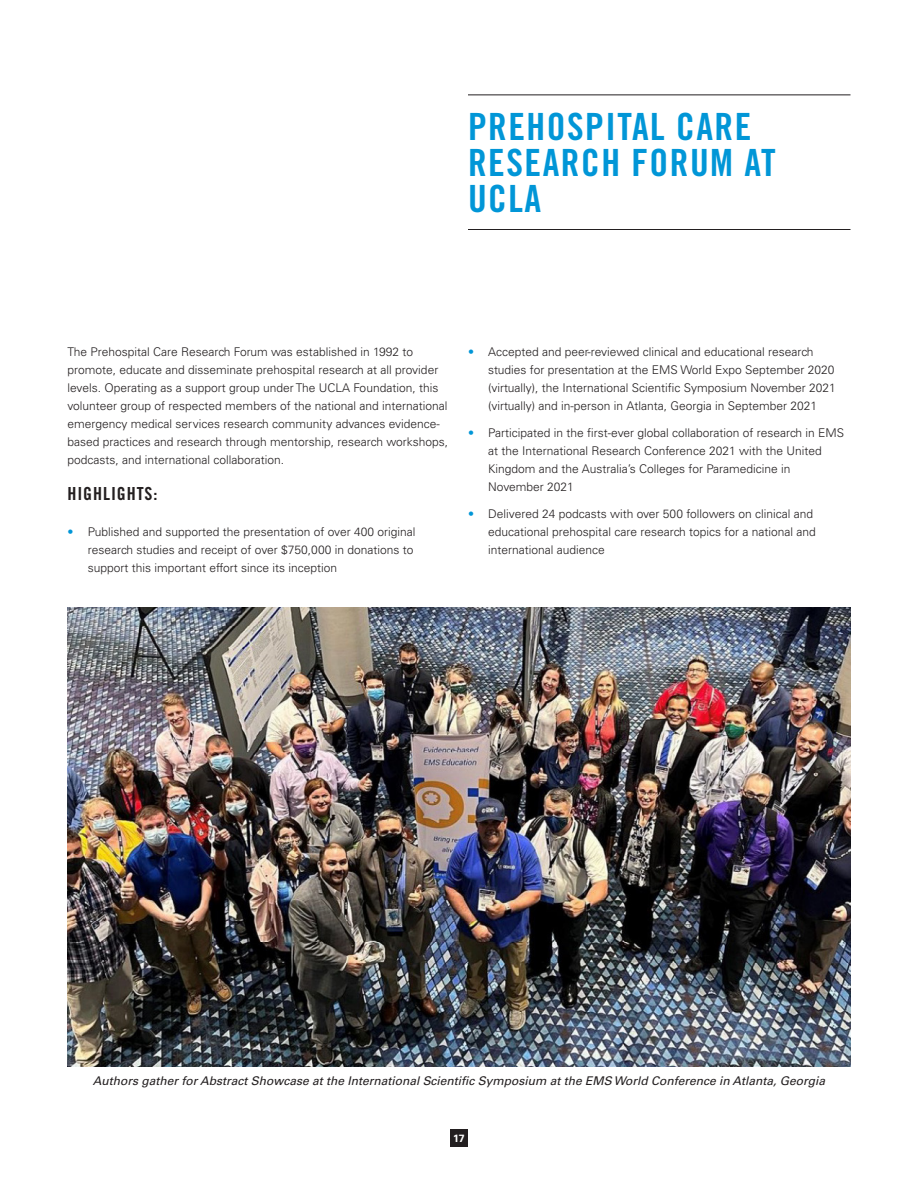
<style>
.page{position:relative;width:918px;height:1188px;background:#fff}
.page>*{position:absolute;margin:0;border:0;box-sizing:border-box;transform-origin:0 0}
.Chapter_Title_-_Alig{font:37.5px/36px "Trade Gothic Bold Cond Twenty";letter-spacing:.04em;color:#0196d7}
.Title_-_Align_Left{font:18px "Trade Gothic Bold Cond Twenty";letter-spacing:.05em;color:#231f20}
.Body_Text{font:300 12px/18px "Univers";color:#231f20}
.Byline_Title_-_Align{font:italic 12px "Univers";color:#231f20}
.t1{font:700 10.5px "Univers";color:#fff}
.s1{color:#0196d7}
</style>
<div class="page">
<img style="left:68px;top:608px;width:782px;height:458px">
<hr style="left:468px;top:94px;width:382px;height:1px;background:#231f20">
<hr style="left:468px;top:229px;width:382px;height:1px;background:#231f20">
<div style="left:450px;top:1130px;width:18px;height:18px;background:#231f20"></div>
<p class="Chapter_Title_-_Alig" style="left:468px;top:108px;width:285px">PREHOSPITAL CARE</p>
<p class="Chapter_Title_-_Alig" style="left:468px;top:144px;width:309px">RESEARCH FORUM AT<br>UCLA</p>
<p class="Body_Text" style="left:68px;top:342px;width:382px">The Prehospital Care Research Forum was established in 1992 to promote, educate and disseminate prehospital research at all provider levels. Operating as a support group under The UCLA Foundation, this volunteer group of respected members of the national and international emergency medical services research community advances evidence&shy;based practices and research through mentorship, research workshops, podcasts, and international collaboration.</p>
<p class="Title_-_Align_Left" style="left:68px;top:482px;width:91px">HIGHLIGHTS:</p>
<p class="Body_Text" style="left:88px;top:522px;width:329px;text-indent:-20px"><span class="s1">•</span> Published and supported the presentation of over 400 original research studies and receipt of over $750,000 in donations to support this important effort since its inception</p>
<p class="Body_Text" style="left:488px;top:342px;width:349px;text-indent:-20px"><span class="s1">•</span> Accepted and peer-reviewed clinical and educational research studies for presentation at the EMS World Expo September 2020 (virtually), the International Scientific Symposium November 2021 (virtually) and in-person in Atlanta, Georgia in September 2021</p>
<p class="Body_Text" style="left:488px;top:423px;width:357px;text-indent:-20px"><span class="s1">•</span> Participated in the first-ever global collaboration of research in EMS at the International Research Conference 2021 with the United Kingdom and the Australia’s Colleges for Paramedicine in November 2021</p>
<p class="Body_Text" style="left:488px;top:504px;width:329px;text-indent:-20px"><span class="s1">•</span> Delivered 24 podcasts with over 500 followers on clinical and educational prehospital care research topics for a national and international audience</p>
<p class="Byline_Title_-_Align" style="left:93px;top:1073px;width:734px">Authors gather for Abstract Showcase at the International Scientific Symposium at the EMS World Conference in Atlanta, Georgia</p>
<p class="t1" style="left:453px;top:1133px;width:13px">17</p>
</div>
